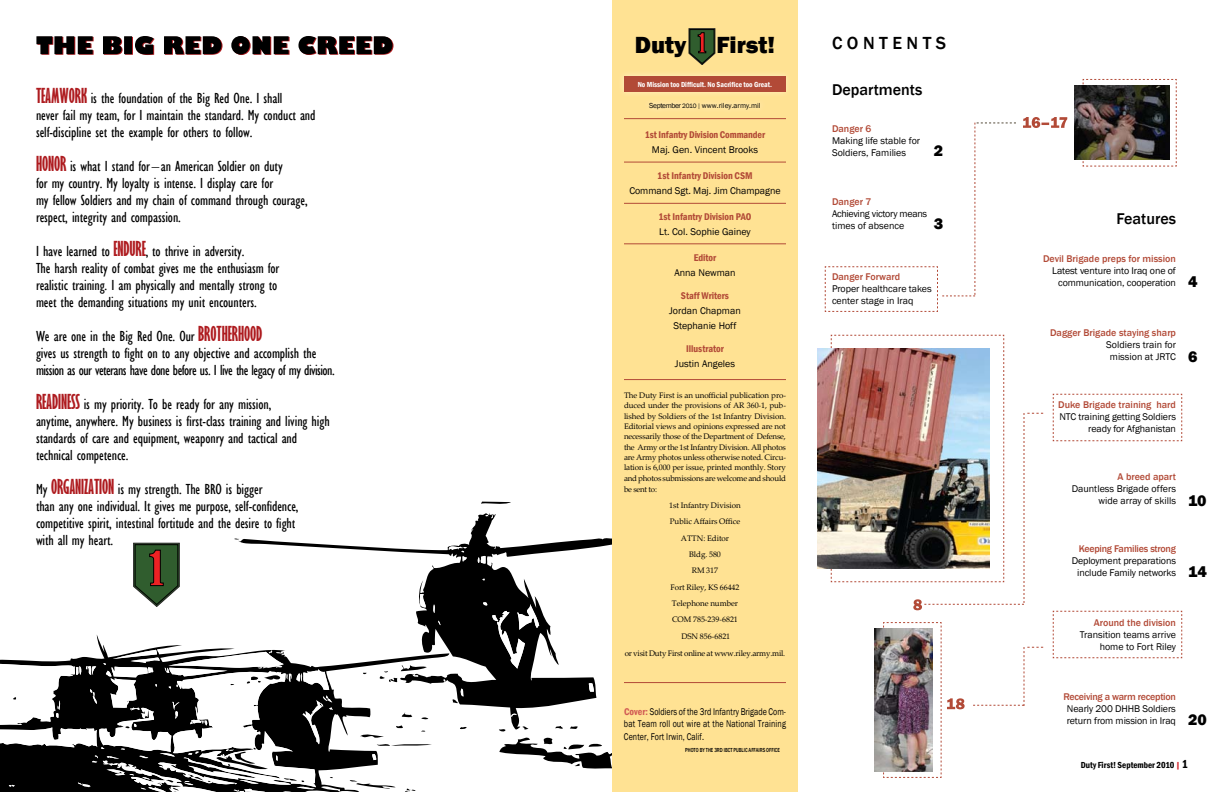
<style>
.page{position:relative;width:1224px;height:792px;background:#fff}
.page>*{position:absolute;margin:0;border:0;box-sizing:border-box;transform-origin:0 0}
.t1{font:800 24px "Franklin Gothic";color:#000}
.t2{font:500 18px "Franklin Gothic";color:#000}
.t3{font:500 16px "Franklin Gothic";color:#000}
.t4{font:800 16px "Franklin Gothic";color:#000}
.t5{font:condensed 15px/17px "Gill Sans";letter-spacing:-.005em;color:#000}
.t6{font:10px/12px "Franklin Gothic";color:#000;text-align:center}
.t7{font:500 10px "Franklin Gothic";color:#b24a37}
.t8{font:10px/12.8px "Franklin Gothic";color:#000;text-align:justify;scale:.8 1}
.t9{font:600 condensed 10px "Franklin Gothic";color:#b24a37}
.t10{font:10px/12px "Franklin Gothic";letter-spacing:-.025em;color:#000}
.t11{font:600 condensed 9px "Franklin Gothic";color:#000}
.t12{font:8px/10.3px "Palatino Linotype";letter-spacing:-.005em;color:#000;text-align:justify}
.t13{font:8px "Palatino Linotype";letter-spacing:-.025em;color:#000}
.t14{font:600 condensed 7.5px "Franklin Gothic";color:#fff}
.t15{font:7.5px "Franklin Gothic";color:#000}
.t16{font:500 6px "Franklin Gothic";color:#000;scale:.75 1}
.s1{font-weight:700;font-stretch:extra-condensed;font-size:19px;color:#ae1b1f}
.s2{font-size:6.5px}
.s3{font-family:"Agency FB";font-size:6px}
.s4{font-weight:600;font-stretch:condensed;color:#d15a54}
.s5{color:#d2232a}
.s6{font-size:12px}
</style>
<div class="page">
<svg style="left:1053px;top:394px;width:129px;height:47px"></svg>
<svg style="left:1053px;top:611px;width:129px;height:48px"></svg>
<svg style="left:1083px;top:79px;width:94px;height:88px"></svg>
<svg style="left:36px;top:36px;width:358px;height:19px"></svg>
<svg style="left:133px;top:543px;width:47px;height:64px"></svg>
<div style="left:612px;top:0;width:186px;height:792px;background:#ffe293"></div>
<div style="left:617px;top:69px;width:180px;height:33px;background:#fff;opacity:.43"></div>
<div style="left:624px;top:76px;width:162px;height:16px;background:#b24a37"></div>
<div style="left:643px;top:97px;width:178px;height:30px;background:#fff;opacity:.75"></div>
<hr style="left:624px;top:118px;width:162px;height:1px;background:#b24a37">
<hr style="left:624px;top:162px;width:162px;height:1px;background:#b24a37">
<hr style="left:624px;top:203px;width:162px;height:1px;background:#b24a37">
<hr style="left:624px;top:244px;width:162px;height:1px;background:#b24a37">
<hr style="left:624px;top:379px;width:162px;height:1px;background:#b24a37">
<hr style="left:624px;top:682px;width:162px;height:1px;background:#b24a37">
<svg style="left:689px;top:29px;width:26px;height:36px"></svg>
<svg style="left:1023px;top:117px;width:44px;height:11px"></svg>
<svg style="left:883px;top:622px;width:82px;height:156px"></svg>
<svg style="left:825px;top:123px;width:191px;height:189px"></svg>
<svg style="left:831px;top:335px;width:212px;height:275px"></svg>
<svg style="left:973px;top:647px;width:70px;height:59px"></svg>
<img style="left:1075px;top:85px;width:95px;height:75px">
<img style="left:875px;top:629px;width:58px;height:142px">
<img style="left:818px;top:348px;width:171px;height:221px">
<svg style="left:238px;top:513px;width:374px;height:195px"></svg>
<svg style="left:589px;top:683px;width:5px;height:9px"></svg>
<svg style="left:96px;top:634px;width:441px;height:96px"></svg>
<svg style="left:509px;top:712px;width:8px;height:5px"></svg>
<svg style="left:499px;top:725px;width:113px;height:44px"></svg>
<svg style="left:481px;top:502px;width:30px;height:2px"></svg>
<svg style="left:486px;top:514px;width:7px;height:4px"></svg>
<svg style="left:483px;top:602px;width:56px;height:67px"></svg>
<svg style="left:477px;top:555px;width:9px;height:9px"></svg>
<svg style="left:460px;top:726px;width:7px;height:3px"></svg>
<svg style="left:448px;top:543px;width:19px;height:20px"></svg>
<svg style="left:452px;top:689px;width:12px;height:15px"></svg>
<svg style="left:438px;top:621px;width:3px;height:4px"></svg>
<svg style="left:433px;top:604px;width:3px;height:9px"></svg>
<svg style="left:419px;top:594px;width:7px;height:14px"></svg>
<svg style="left:0;top:650px;width:432px;height:142px"></svg>
<p class="t5" style="left:36px;top:90px;width:281px"><span class="s1">TEAMWORK</span> is the foundation of the Big Red One. I shall<br>never fail my team, for I maintain the standard. My conduct and self-discipline set the example for others to follow.</p>
<p class="t5" style="left:36px;top:158px;width:273px"><span class="s1">HONOR</span> is what I stand for–an American Soldier on duty<br>for my country. My loyalty is intense. I display care for<br>my fellow Soldiers and my chain of command through courage, respect, integrity and compassion.</p>
<p class="t5" style="left:36px;top:243px;width:245px">I have learned to <span class="s1">ENDURE</span>, to thrive in adversity.<br>The harsh reality of combat gives me the enthusiasm for realistic training. I am physically and mentally strong to meet the demanding situations my unit encounters.</p>
<p class="t5" style="left:36px;top:328px;width:300px">We are one in the Big Red One. Our <span class="s1">BROTHERHOOD<br></span>gives us strength to fight on to any objective and accomplish the mission as our veterans have done before us. I live the legacy of my division.</p>
<p class="t5" style="left:36px;top:396px;width:295px"><span class="s1">READINESS</span> is my priority. To be ready for any mission,<br>anytime, anywhere. My business is first-class training and living high standards of care and equipment, weaponry and tactical and technical competence.</p>
<p class="t5" style="left:36px;top:481px;width:264px">My <span class="s1">ORGANIZATION</span> is my strength. The BRO is bigger<br>than any one individual. It gives me purpose, self-confidence, competitive spirit, intestinal fortitude and the desire to fight with all my heart.</p>
<h1 class="t1" style="left:635px;top:29px;width:53px">Duty</h1>
<h1 class="t1" style="left:716px;top:29px;width:60px">First!</h1>
<p class="t14" style="left:638px;top:79px;width:136px">No Mission too Difficult. No Sacrifice too Great.</p>
<p class="t15" style="left:649px;top:101px;width:113px">September <span class="s2">2010</span> <span class="s3">|</span> www.riley.army.mil</p>
<p class="t9" style="left:645px;top:128px;width:122px">1st Infantry Division Commander</p>
<p class="t6" style="left:652px;top:144px;width:108px">Maj. Gen. Vincent Brooks</p>
<p class="t9" style="left:657px;top:169px;width:97px">1st Infantry Division CSM</p>
<p class="t6" style="left:629px;top:185px;width:153px">Command Sgt. Maj. Jim Champagne</p>
<p class="t9" style="left:658px;top:210px;width:95px">1st Infantry Division PAO</p>
<p class="t6" style="left:659px;top:226px;width:93px">Lt. Col. Sophie Gainey</p>
<p class="t9" style="left:694px;top:251px;width:24px">Editor</p>
<p class="t6" style="left:674px;top:267px;width:63px">Anna Newman</p>
<p class="t9" style="left:681px;top:289px;width:50px">Staff Writers</p>
<p class="t6" style="left:669px;top:304px;width:73px;line-height:15px">Jordan Chapman<br>Stephanie Hoff</p>
<p class="t9" style="left:686px;top:342px;width:39px">Illustrator</p>
<p class="t6" style="left:675px;top:358px;width:62px">Justin Angeles</p>
<p class="t12" style="left:624px;top:390px;width:164px">The Duty First is an unofficial publication pro&shy;duced under the provisions of AR 360-1, pub&shy;lished by Soldiers of the 1st Infantry Division.<br>Editorial views and opinions expressed are not necessarily those of the Department of Defense, the Army or the 1st Infantry Division. All photos are Army photos unless otherwise noted. Circu&shy;lation is 6,000 per issue, printed monthly. Story and photos submissions are welcome and should</p>
<p class="t12" style="left:624px;top:484px;width:35px">be sent to:</p>
<p class="t12" style="left:669px;top:497px;width:73px;line-height:16.3px;text-align:center">1st Infantry Division<br>Public Affairs Office<br>ATTN: Editor<br>Bldg. 580<br>RM 317<br>Fort Riley, KS 66442<br>Telephone number<br>COM 785-239-6821<br>DSN 856-6821</p>
<p class="t13" style="left:625px;top:647px;width:162px">or visit Duty First online at www.riley.army.mil.</p>
<p class="t8" style="left:624px;top:705px;width:204px"><span class="s4">Cover:</span> Soldiers of the 3rd Infantry Brigade Com&shy;bat Team roll out wire at the National Training Center, Fort Irwin, Calif.</p>
<p class="t16" style="left:685px;top:746px;width:128px">Photo by the 3rd ibct public affairs office</p>
<p class="t2" style="left:832px;top:31px;width:115px">CO N TE N TS</p>
<p class="t3" style="left:832px;top:80px;width:92px">Departments</p>
<p class="t7" style="left:832px;top:122px;width:41px">Danger 6</p>
<p class="t6" style="left:832px;top:135px;width:90px;text-align:left">Making life stable for<br>Soldiers, Families</p>
<p class="t4" style="left:934px;top:141px;width:11px">2</p>
<p class="t7" style="left:832px;top:195px;width:41px">Danger 7</p>
<p class="t10" style="left:832px;top:207px;width:97px">Achieving victory means times of absence</p>
<p class="t4" style="left:934px;top:213px;width:11px">3</p>
<p class="t7" style="left:832px;top:270px;width:70px">Danger Forward</p>
<p class="t6" style="left:832px;top:282px;width:101px;text-align:left">Proper healthcare takes center stage in Iraq</p>
<p class="t3" style="left:1116px;top:209px;width:61px">Features</p>
<p class="t7" style="left:1043px;top:252px;width:134px">Devil Brigade preps for mission</p>
<p class="t6" style="left:1052px;top:264px;width:125px">Latest venture into Iraq one of communication, cooperation</p>
<p class="t4" style="left:1188px;top:272px;width:11px">4</p>
<p class="t7" style="left:1050px;top:326px;width:127px">Dagger Brigade staying sharp</p>
<p class="t6" style="left:1106px;top:339px;width:71px">Soldiers train for mission at JRTC</p>
<p class="t4" style="left:1188px;top:346px;width:11px">6</p>
<p class="t7" style="left:1058px;top:398px;width:119px">Duke Brigade training hard</p>
<p class="t6" style="left:1059px;top:411px;width:118px;text-align:right">NTC training getting Soldiers ready for Afghanistan</p>
<p class="t7" style="left:1117px;top:470px;width:60px">A breed apart</p>
<p class="t6" style="left:1072px;top:483px;width:106px;text-align:right">Dauntless Brigade offers wide array of skills</p>
<p class="t7" style="left:1079px;top:542px;width:99px">Keeping Families strong</p>
<p class="t6" style="left:1072px;top:555px;width:106px">Deployment preparations include Family networks</p>
<p class="t4" style="left:1188px;top:490px;width:20px">10</p>
<p class="t4" style="left:1188px;top:561px;width:20px">14</p>
<p class="t7" style="left:1094px;top:616px;width:84px">Around the division</p>
<p class="t6" style="left:1080px;top:628px;width:98px;text-align:right">Transition teams arrive home to Fort Riley</p>
<p class="t7" style="left:1063px;top:690px;width:114px">Receiving a warm reception</p>
<p class="t6" style="left:1067px;top:703px;width:111px;text-align:left">Nearly 200 DHHB Soldiers return from mission in Iraq</p>
<p class="t4" style="left:1188px;top:709px;width:20px">20</p>
<p class="t11" style="left:1081px;top:759px;width:109px">Duty First! September 2010 <span class="s5">|</span> <span class="s6">1</span></p>
</div>
